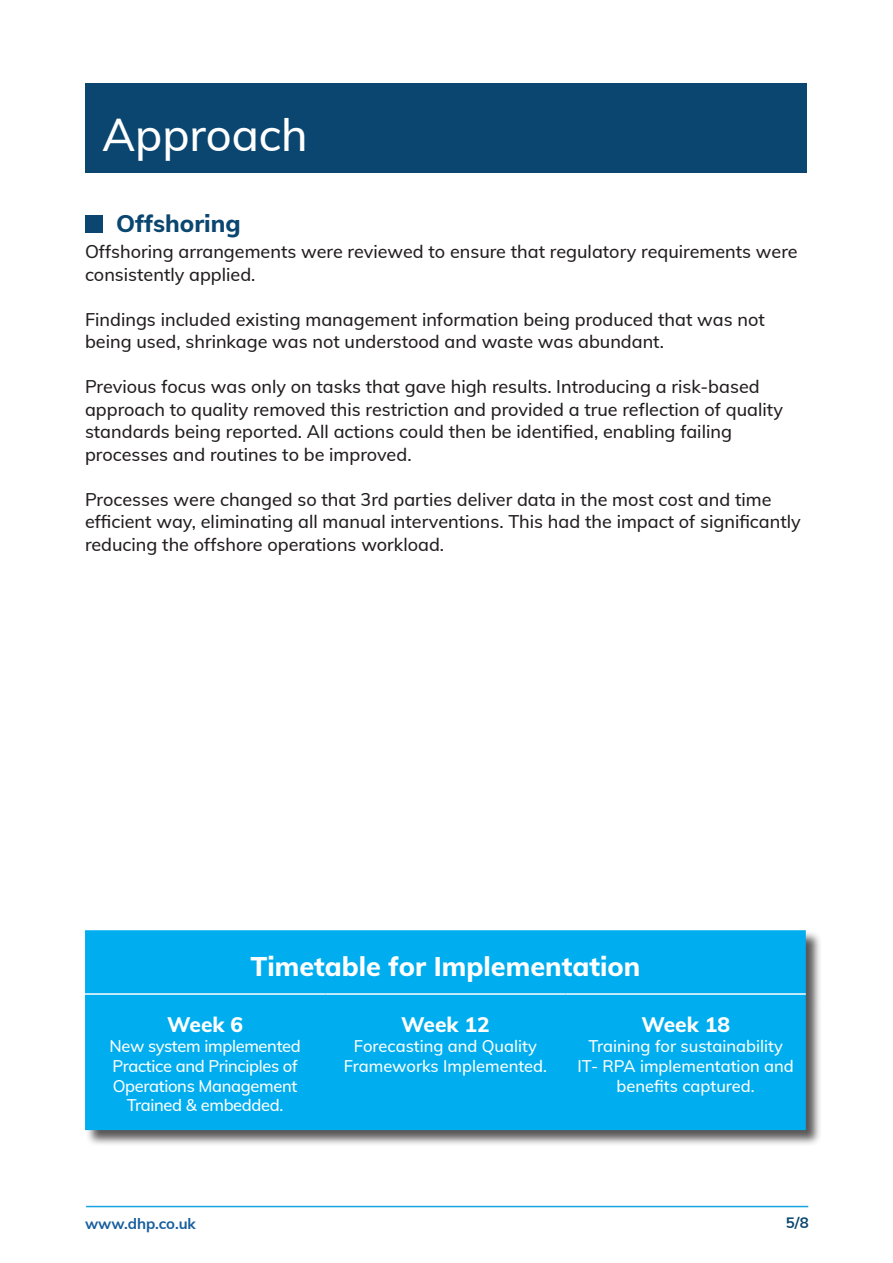
<style>
.page{position:relative;width:893px;height:1263px;background:#fff}
.page>*{position:absolute;margin:0;border:0;box-sizing:border-box;transform-origin:0 0}
.t1{font:500 45px "Muli";color:#fff}
.t2{font:800 27px "Muli";color:#fff}
.t3{font:800 24px "Muli";color:#0b4670}
.t4{font:800 21px "Muli";color:#fff}
.t5{font:500 18px/22.5px "Muli";color:#231f20}
.t6{font:500 16.5px/19.8px "Muli";letter-spacing:-.005em;color:#fff;text-align:center}
.t7{font:700 15px "Muli";color:#175d9e}
.t8{font:700 15px "Muli";color:#0b4670}
</style>
<div class="page">
<hr style="left:86px;top:1206px;width:722px;height:1px;background:#15a4dd">
<div style="left:85px;top:84px;width:721px;height:89px;background:#0b4670"></div>
<div style="left:85px;top:215px;width:18px;height:17px;background:#0b4670"></div>
<div style="left:85px;top:930px;width:737px;height:217px;background:#231f20;opacity:.75"></div>
<div style="left:85px;top:930px;width:721px;height:200px;background:#00aeef"></div>
<hr style="left:85px;top:993px;width:240px;height:2px;background:#fff">
<hr style="left:325px;top:993px;width:241px;height:2px;background:#fff">
<hr style="left:566px;top:993px;width:240px;height:2px;background:#fff">
<p class="t1" style="left:102px;top:102px;width:207px">Approach</p>
<p class="t3" style="left:116px;top:206px;width:126px">Offshoring</p>
<p class="t5" style="left:85px;top:239px;width:714px">Offshoring arrangements were reviewed to ensure that regulatory requirements were consistently applied.</p>
<p class="t5" style="left:85px;top:307px;width:681px">Findings included existing management information being produced that was not being used, shrinkage was not understood and waste was abundant.</p>
<p class="t5" style="left:85px;top:374px;width:699px">Previous focus was only on tasks that gave high results. Introducing a risk-based approach to quality removed this restriction and provided a true reflection of quality standards being reported. All actions could then be identified, enabling failing processes and routines to be improved.</p>
<p class="t5" style="left:85px;top:487px;width:717px">Processes were changed so that 3rd parties deliver data in the most cost and time efficient way, eliminating all manual interventions. This had the impact of significantly reducing the offshore operations workload.</p>
<p class="t2" style="left:250px;top:946px;width:391px">Timetable for Implementation</p>
<p class="t4" style="left:167px;top:1009px;width:77px">Week 6</p>
<p class="t6" style="left:109px;top:1035px;width:193px">New system implemented</p>
<p class="t6" style="left:113px;top:1055px;width:187px">Practice and Principles of<br>Operations Management<br>Trained &amp; embedded.</p>
<p class="t4" style="left:401px;top:1009px;width:90px">Week 12</p>
<p class="t6" style="left:344px;top:1035px;width:205px">Forecasting and Quality<br>Frameworks Implemented.</p>
<p class="t4" style="left:641px;top:1009px;width:90px">Week 18</p>
<p class="t6" style="left:588px;top:1035px;width:196px">Training for sustainability</p>
<p class="t6" style="left:577px;top:1055px;width:218px">IT- RPA implementation and benefits captured.</p>
<p class="t7" style="left:85px;top:1212px;width:112px">www.dhp.co.uk</p>
<p class="t8" style="left:786px;top:1211px;width:24px">5/8</p>
</div>
